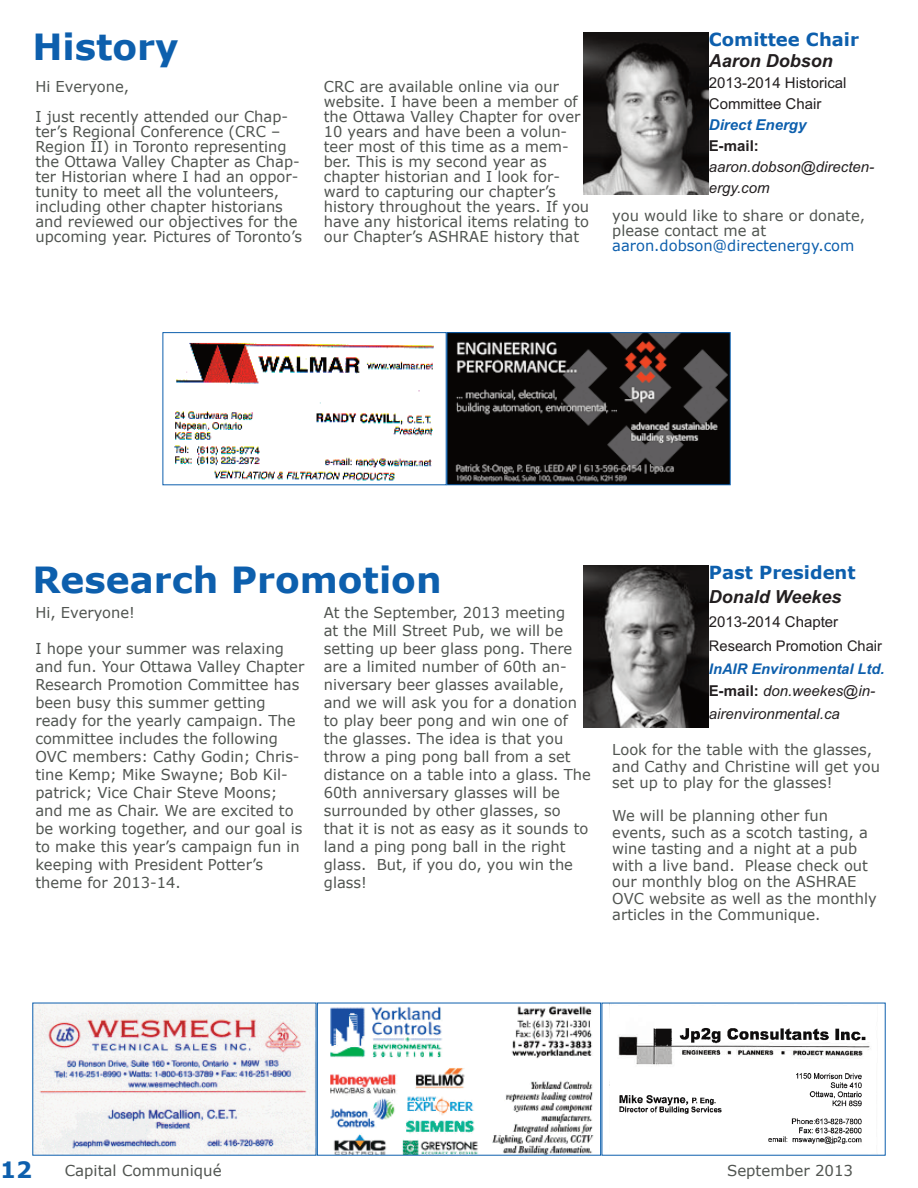
<style>
.page{position:relative;width:918px;height:1188px;background:#fff}
.page>*{position:absolute;margin:0;border:0;box-sizing:border-box;transform-origin:0 0}
.t1{font:700 36px "Verdana";color:#0d5fad}
.t2{font:700 22.5px "Verdana";color:#0d5fad}
.t3{font:700 18px "Verdana";color:#0d5fad}
.t4{font:italic 700 18px "Arial";color:#231f20}
.t5{font:15px/18px "Verdana";color:#505450}
.t6{font:italic 15px/21px "Arial";color:#231f20}
.t7{font:15px/21px "Arial";color:#231f20}
.t8{font:15px "Verdana";color:#0d5fad}
.t9{font:italic 700 15px "Arial";color:#0d5fad}
.t10{font:700 15px "Arial";color:#231f20}
.t11{font:14.7px "Arial";color:#231f20}
.t12{font:italic 700 14.7px "Arial";color:#0d5fad}
.s1{font-weight:700;font-style:normal}
</style>
<div class="page">
<img style="left:583px;top:32px;width:125px;height:162px">
<img style="left:174px;top:342px;width:260px;height:139px">
<div style="left:163px;top:332px;width:284px;height:153px;border:1px solid #0d5fad"></div>
<img style="left:583px;top:565px;width:125px;height:162px">
<img style="left:34px;top:1005px;width:280px;height:149px">
<img style="left:330px;top:1006px;width:264px;height:148px">
<div style="left:317px;top:1003px;width:284px;height:153px;border:1px solid #0d5fad"></div>
<svg style="left:449px;top:334px;width:280px;height:149px;background:#2c2726"></svg>
<div style="left:447px;top:332px;width:284px;height:153px;border:1px solid #0d5fad"></div>
<img style="left:618px;top:1027px;width:253px;height:117px">
<h1 class="t1" style="left:32px;top:24px;width:148px">History</h1>
<p class="t5" style="left:35px;top:71px;width:254px;line-height:30px">Hi Everyone,<br>I just recently attended our Chap-</p>
<p class="t5" style="left:35px;top:124px;width:268px;line-height:15px">ter’s Regional Conference (CRC – Region II) in Toronto representing the Ottawa Valley Chapter as Chap&shy;ter Historian where I had an oppor&shy;tunity to meet all the volunteers, including other chapter historians and reviewed our objectives for the upcoming year. Pictures of Toronto’s</p>
<p class="t5" style="left:324px;top:79px;width:267px;line-height:15px">CRC are available online via our website. I have been a member of the Ottawa Valley Chapter for over<br>10 years and have been a volun&shy;teer most of this time as a mem&shy;ber. This is my second year as chapter historian and I look for&shy;ward to capturing our chapter’s history throughout the years. If you have any historical items relating to our Chapter’s ASHRAE history that</p>
<p class="t3" style="left:709px;top:28px;width:152px">Comittee Chair</p>
<p class="t4" style="left:709px;top:50px;width:125px">Aaron Dobson</p>
<p class="t7" style="left:709px;top:73px;width:139px">2013-2014 Historical<br>Committee Chair</p>
<p class="t9" style="left:709px;top:116px;width:99px">Direct Energy</p>
<p class="t10" style="left:709px;top:137px;width:52px">E-mail:</p>
<p class="t6" style="left:709px;top:157px;width:166px">aaron.dobson@directen&shy;ergy.com</p>
<p class="t5" style="left:612px;top:207px;width:254px;line-height:15px">you would like to share or donate, please contact me at</p>
<p class="t8" style="left:612px;top:236px;width:244px">aaron.dobson@directenergy.com</p>
<h1 class="t1" style="left:32px;top:557px;width:411px">Research Promotion</h1>
<p class="t5" style="left:35px;top:603px;width:101px">Hi, Everyone!</p>
<p class="t5" style="left:35px;top:639px;width:270px">I hope your summer was relaxing and fun. Your Ottawa Valley Chapter<br>Research Promotion Committee has been busy this summer getting ready for the yearly campaign. The committee includes the following<br>OVC members: Cathy Godin; Chris&shy;tine Kemp; Mike Swayne; Bob Kil&shy;patrick; Vice Chair Steve Moons; and me as Chair. We are excited to be working together, and our goal is to make this year’s campaign fun in keeping with President Potter’s theme for 2013-14.</p>
<p class="t5" style="left:324px;top:603px;width:269px">At the September, 2013 meeting<br>at the Mill Street Pub, we will be setting up beer glass pong. There are a limited number of 60th an&shy;niversary beer glasses available, and we will ask you for a donation to play beer pong and win one of the glasses. The idea is that you throw a ping pong ball from a set distance on a table into a glass. The<br>60th anniversary glasses will be surrounded by other glasses, so that it is not as easy as it sounds to land a ping pong ball in the right glass. But, if you do, you win the glass!</p>
<p class="t3" style="left:709px;top:561px;width:148px">Past President</p>
<p class="t4" style="left:709px;top:586px;width:134px">Donald Weekes</p>
<p class="t7" style="left:709px;top:611px;width:131px">2013-2014 Chapter</p>
<p class="t11" style="left:709px;top:637px;width:175px">Research Promotion Chair</p>
<p class="t12" style="left:709px;top:660px;width:177px">InAIR Environmental Ltd.</p>
<p class="t6" style="left:709px;top:680px;width:167px;line-height:22.5px"><span class="s1">E-mail:</span> don.weekes@in&shy;airenvironmental.ca</p>
<p class="t5" style="left:612px;top:741px;width:269px;line-height:16.5px">Look for the table with the glasses, and Cathy and Christine will get you set up to play for the glasses!</p>
<p class="t5" style="left:612px;top:807px;width:266px;line-height:16.5px">We will be planning other fun events, such as a scotch tasting, a wine tasting and a night at a pub with a live band. Please check out our monthly blog on the ASHRAE<br>OVC website as well as the monthly articles in the Communique.</p>
<h2 class="t2" style="left:0;top:1155px;width:33px">12</h2>
<p class="t5" style="left:65px;top:1161px;width:158px">Capital Communiqué</p>
<p class="t5" style="left:727px;top:1161px;width:128px">September 2013</p>
</div>
